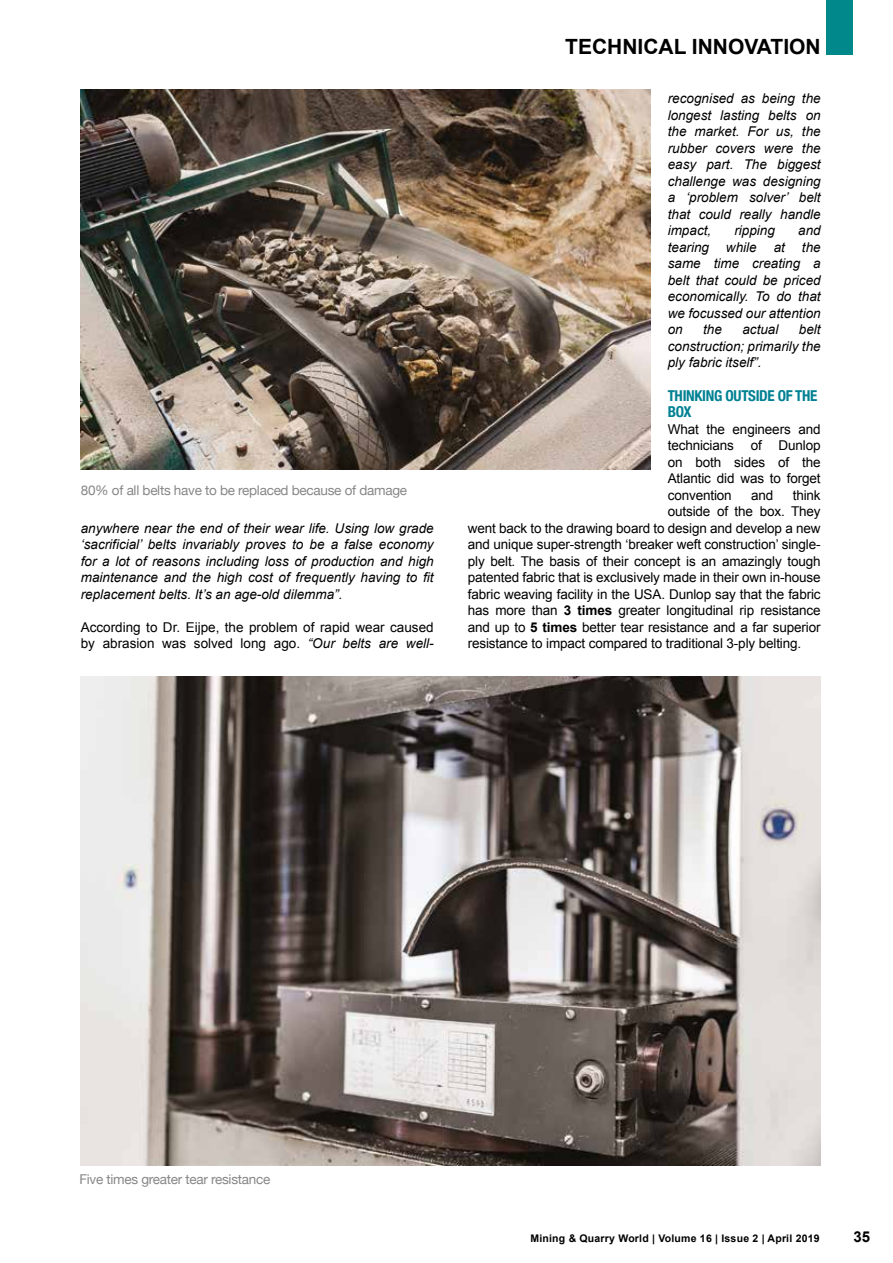
<style>
.page{position:relative;width:893px;height:1263px;background:#fff}
.page>*{position:absolute;margin:0;border:0;box-sizing:border-box;transform-origin:0 0}
.t1{font:700 21px "Arial";color:#000}
.t2{font:700 condensed 15px/16.5px "Helvetica Neue";letter-spacing:-.02em;color:#008193}
.t3{font:700 15px "Arial";color:#000}
.t4{font:13.5px/16.5px "Arial";letter-spacing:-.01em;color:#000}
.t5{font:italic 13.5px/16.5px "Arial";color:#000;text-align:justify}
.t6{font:13.5px "Helvetica Neue";letter-spacing:-.02em;color:#878787}
.t7{font:700 10.5px "Arial";letter-spacing:.02em;color:#000}
.s1{font-style:italic}
.s2{font-weight:700}
</style>
<div class="page">
<div style="left:826px;top:0;width:27px;height:54px;background:#00888a"></div>
<img style="left:81px;top:676px;width:740px;height:489px">
<img style="left:81px;top:89px;width:570px;height:381px">
<p class="t6" style="left:81px;top:481px;width:328px">80% of all belts have to be replaced because of damage</p>
<p class="t5" style="left:81px;top:520px;width:354px">anywhere near the end of their wear life. Using low grade ‘sacrificial’ belts invariably proves to be a false economy for a lot of reasons including loss of production and high maintenance and the high cost of frequently having to fit replacement belts. It’s an age-old dilemma”.</p>
<p class="t4" style="left:81px;top:619px;width:354px">According to Dr. Eijpe, the problem of rapid wear caused by abrasion was solved long ago. <span class="s1">“Our belts are well-</span></p>
<h1 class="t1" style="left:565px;top:33px;width:257px">TECHNICAL INNOVATION</h1>
<p class="t5" style="left:668px;top:91px;width:154px">recognised as being the longest lasting belts on the market. For us, the rubber covers were the easy part. The biggest challenge was designing a ‘problem solver’ belt that could really handle impact,</p>
<p class="t5" style="left:734px;top:223px;width:42px">ripping</p>
<p class="t5" style="left:798px;top:223px;width:24px">and</p>
<p class="t5" style="left:668px;top:239px;width:154px;text-indent:134px">the same time creating a belt that could be priced economically. To do that we focussed our attention on</p>
<p class="t5" style="left:668px;top:239px;width:43px">tearing</p>
<p class="t5" style="left:726px;top:239px;width:32px">while</p>
<p class="t5" style="left:774px;top:239px;width:13px">at</p>
<p class="t5" style="left:668px;top:322px;width:154px;text-indent:131px">belt construction; primarily the ply fabric itself”.</p>
<p class="t2" style="left:668px;top:386px;width:151px">THINKING OUTSIDE OF THE<br>BOX</p>
<p class="t4" style="left:668px;top:421px;width:154px;text-align:justify">What the engineers and technicians of Dunlop on both sides of the Atlantic did was to forget convention</p>
<p class="t5" style="left:703px;top:322px;width:20px">the</p>
<p class="t5" style="left:742px;top:322px;width:38px">actual</p>
<p class="t4" style="left:751px;top:487px;width:24px">and</p>
<p class="t4" style="left:793px;top:487px;width:29px">think</p>
<p class="t4" style="left:668px;top:503px;width:154px">outside of the box. They</p>
<p class="t4" style="left:468px;top:520px;width:354px">went back to the drawing board to design and develop a new</p>
<p class="t4" style="left:468px;top:536px;width:354px">and unique super-strength ‘breaker weft construction’ single-</p>
<p class="t4" style="left:468px;top:553px;width:354px">ply belt. The basis of their concept is an amazingly tough</p>
<p class="t4" style="left:468px;top:569px;width:354px">patented fabric that is exclusively made in their own in-house</p>
<p class="t4" style="left:468px;top:586px;width:354px">fabric weaving facility in the USA. Dunlop say that the fabric</p>
<p class="t4" style="left:468px;top:602px;width:354px">has more than <span class="s2">3 times</span> greater longitudinal rip resistance</p>
<p class="t4" style="left:468px;top:619px;width:354px">and up to <span class="s2">5 times</span> better tear resistance and a far superior</p>
<p class="t4" style="left:468px;top:635px;width:335px">resistance to impact compared to traditional 3-ply belting.</p>
<p class="t6" style="left:79px;top:1170px;width:192px">Five times greater tear resistance</p>
<p class="t7" style="left:530px;top:1231px;width:291px">Mining &amp; Quarry World | Volume 16 | Issue 2 | April 2019</p>
<p class="t3" style="left:854px;top:1227px;width:18px">35</p>
</div>
